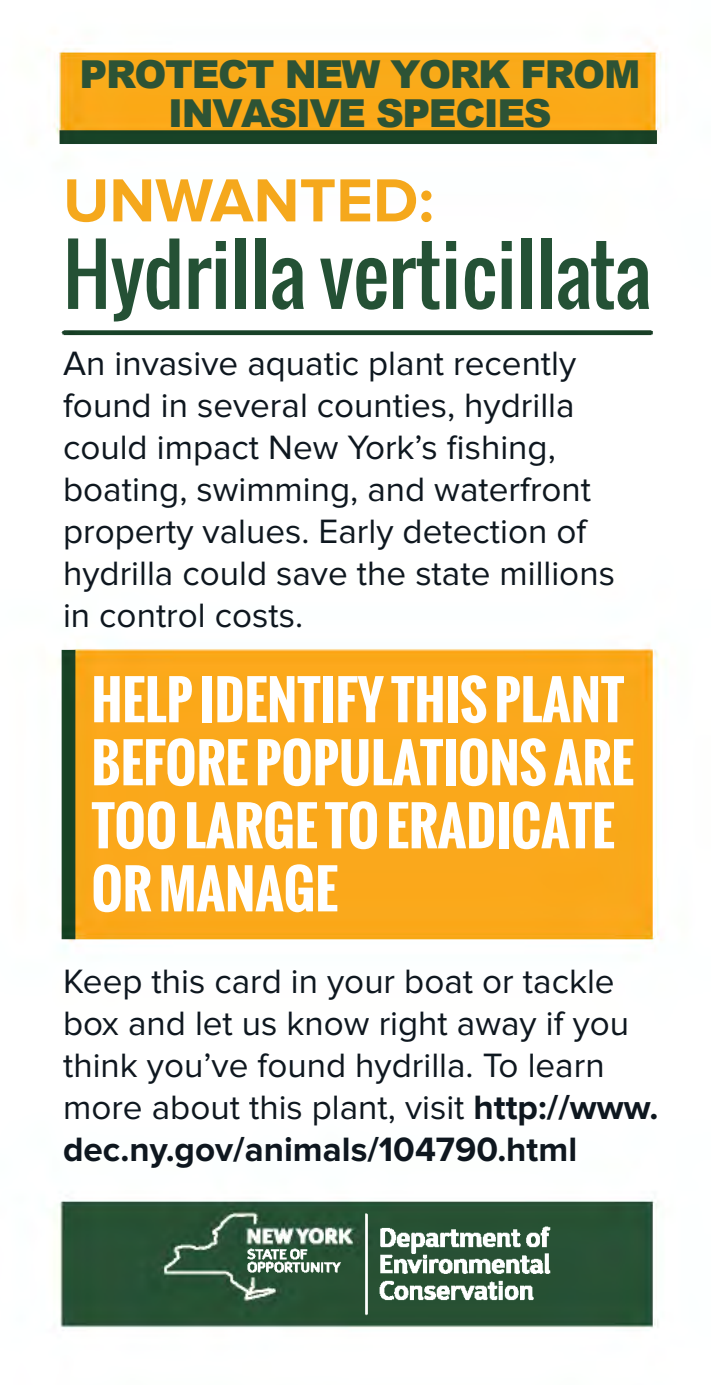
<style>
.page{position:relative;width:711px;height:1385px;background:#fff}
.page>*{position:absolute;margin:0;border:0;box-sizing:border-box;transform-origin:0 0}
.t1{font:80.5px "Oswald";color:#245135}
.t2{font:700 63px "Proxima Nova";color:#f5a81c}
.t3{font:700 52.5px/63px "Oswald";color:#fff}
.t4{font:900 38.5px "Arial";letter-spacing:-.035em;color:#2d5335}
.t5{font:35px/42px "Proxima Nova";color:#0e171f}
.s1{font-weight:700}
</style>
<div class="page">
<img style="left:54px;top:42px;width:613px;height:1286px">
<h1 class="t4" style="left:80px;top:46px;width:562px">PROTECT NEW YORK FROM</h1>
<h1 class="t4" style="left:168px;top:85px;width:385px">INVASIVE SPECIES</h1>
<h2 class="t2" style="left:63px;top:164px;width:372px">UNWANTED:</h2>
<p class="t1" style="left:63px;top:213px;width:589px">Hydrilla verticillata</p>
<p class="t5" style="left:63px;top:342px;width:553px">An invasive aquatic plant recently found in several counties, hydrilla could impact New York’s fshing, boating, swimming, and waterfront property values. Early detection of hydrilla could save the state millions in control costs.</p>
<p class="t3" style="left:91px;top:668px;width:543px">HELP IDENTIFY THIS PLANT<br>BEFORE POPULATIONS ARE<br>TOO LARGE TO ERADICATE<br>OR MANAGE</p>
<p class="t5" style="left:63px;top:960px;width:596px">Keep this card in your boat or tackle box and let us know right away if you think you’ve found hydrilla. To learn more about this plant, visit <span class="s1">http://www. dec.ny.gov/animals/104790.html</span></p>
</div>
